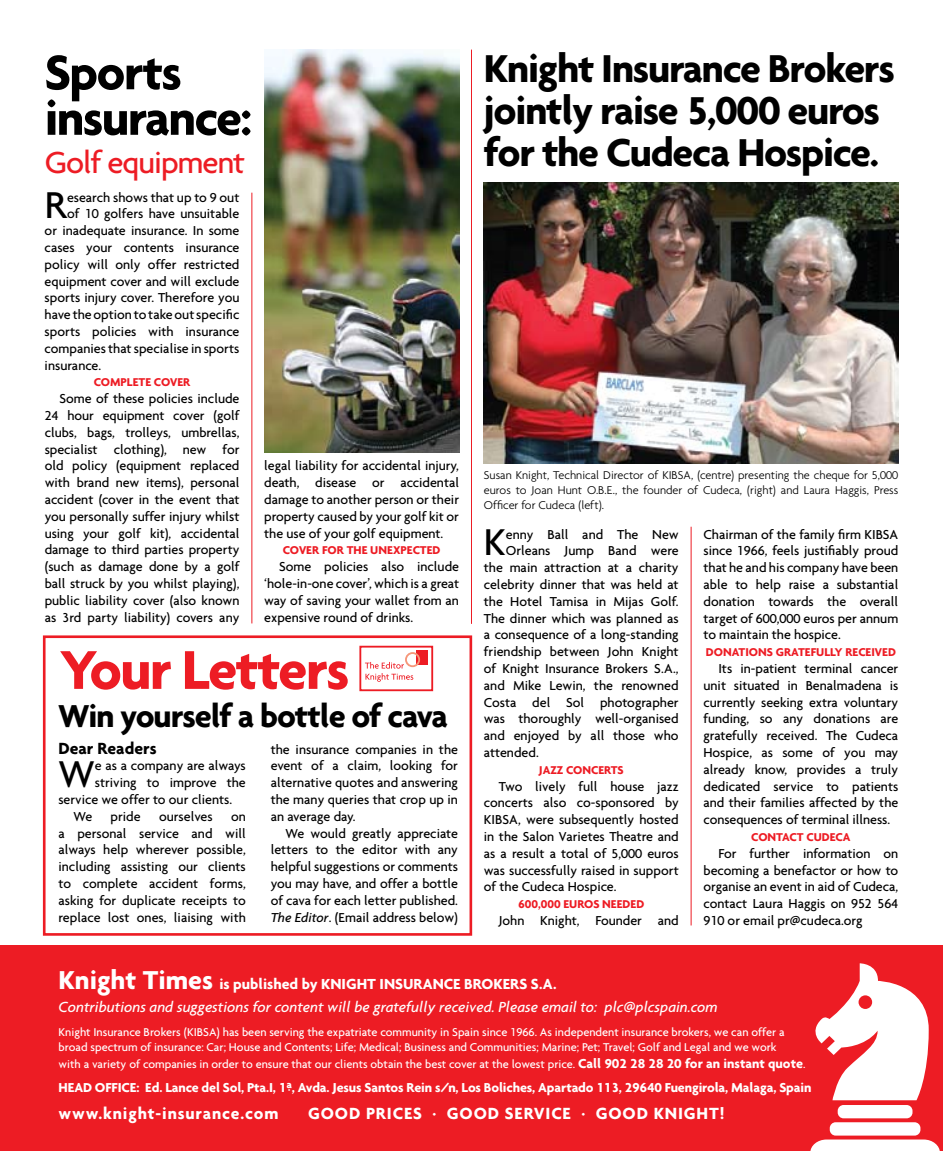
<style>
.page{position:relative;width:943px;height:1151px;background:#fff}
.page>*{position:absolute;margin:0;border:0;box-sizing:border-box;transform-origin:0 0}
.t1{font:700 58.98px "Agenda";letter-spacing:-.03em;color:#ed1c24}
.t2{font:700 52.15px/45.5px "Agenda";letter-spacing:-.03em;color:#000}
.t3{font:700 42px/42px "Agenda";letter-spacing:-.03em;color:#000}
.t4{font:500 40.25px "Agenda";color:#000}
.t5{font:700 34.3px "Agenda";letter-spacing:-.03em;color:#000}
.t6{font:500 32.9px "Agenda";letter-spacing:-.03em;color:#ed1c24}
.t7{font:700 17.5px "Agenda";letter-spacing:.05em;color:#fff}
.t8{font:700 17.5px "Agenda";color:#000}
.t9{font:italic 500 15.75px/22.8px "Agenda";color:#fff}
.t10{font:500 14px/16.8px "Agenda";color:#000;text-align:justify}
.t11{font:700 14px "Agenda";letter-spacing:-.01em;color:#fff}
.t12{font:500 12.25px/14.7px "Agenda";color:#fff}
.t13{font:300 12.25px/14.7px "Agenda";color:#000;text-align:justify}
.t14{font:700 12.25px "Agenda";color:#ed1c24}
.s1{font-style:italic}
.s2{font-weight:700;font-style:normal;font-size:28px}
.s3{font-weight:700;font-style:normal}
.s4{font-weight:700;font-size:14px}
</style>
<div class="page">
<div style="left:0;top:945px;width:943px;height:206px;background:#ed1c24"></div>
<svg style="left:810px;top:963px;width:129px;height:188px"></svg>
<hr style="left:251px;top:193px;width:1px;height:430px;background:#ed1c24">
<hr style="left:471px;top:50px;width:1px;height:574px;background:#ed1c24">
<hr style="left:690px;top:527px;width:1px;height:398px;background:#ed1c24">
<img style="left:264px;top:50px;width:195px;height:402px">
<div style="left:43px;top:635px;width:429px;height:301px;border:3px solid #ed1c24"></div>
<div style="left:359px;top:646px;width:74px;height:45px;border:2px solid #ed1c24"></div>
<svg style="left:365px;top:662px;width:48px;height:20px"></svg>
<div style="left:416px;top:650px;width:12px;height:15px;background:#ed1c24"></div>
<div style="left:405px;top:652px;width:15px;height:15px;border:2px solid #f69679;border-radius:50%"></div>
<img style="left:484px;top:182px;width:414px;height:281px">
<h2 class="t2" style="left:45px;top:48px;width:209px">Sports insurance:</h2>
<h3 class="t6" style="left:45px;top:143px;width:202px">Golf equipment</h3>
<h3 class="t4" style="left:45px;top:181px;width:24px">R</h3>
<p class="t10" style="left:67px;top:188px;width:174px">esearch shows that up to 9 out</p>
<p class="t10" style="left:67px;top:205px;width:174px">of 10 golfers have unsuitable</p>
<p class="t10" style="left:45px;top:222px;width:196px">or inadequate insurance. In some</p>
<p class="t10" style="left:45px;top:239px;width:196px">cases your contents insurance</p>
<p class="t10" style="left:45px;top:256px;width:196px">policy will only offer restricted</p>
<p class="t10" style="left:45px;top:272px;width:196px">equipment cover and will exclude</p>
<p class="t10" style="left:45px;top:289px;width:196px">sports injury cover. Therefore you</p>
<p class="t10" style="left:45px;top:306px;width:196px">have the option to take out specific</p>
<p class="t10" style="left:45px;top:323px;width:196px">sports policies with insurance</p>
<p class="t10" style="left:45px;top:340px;width:196px">companies that specialise in sports</p>
<p class="t10" style="left:45px;top:356px;width:58px">insurance.</p>
<p class="t14" style="left:94px;top:375px;width:46px">Complete</p>
<p class="t14" style="left:154px;top:375px;width:31px">cover</p>
<p class="t10" style="left:45px;top:390px;width:196px;text-indent:15px">Some of these policies include 24 hour equipment cover (golf clubs, bags, trolleys, umbrellas, specialist clothing), new for old policy (equipment replaced with brand new items), personal accident (cover in the event that you personally suffer injury whilst using your golf kit), accidental damage to third parties property (such as damage done by a golf ball struck by you whilst playing), public liability cover (also known as 3rd party liability) covers any</p>
<p class="t10" style="left:264px;top:457px;width:196px">legal liability for accidental injury, death, disease or accidental damage to another person or their property caused by your golf kit or the use of your golf equipment.</p>
<p class="t14" style="left:283px;top:543px;width:72px">cover for the</p>
<p class="t14" style="left:370px;top:543px;width:45px">unexpected</p>
<p class="t10" style="left:264px;top:558px;width:196px;text-indent:15px">Some policies also include ‘hole-in-one cover’, which is a great way of saving your wallet from an expensive round of drinks.</p>
<h1 class="t1" style="left:60px;top:634px;width:291px">Your Letters</h1>
<h3 class="t5" style="left:58px;top:694px;width:391px">Win yourself a bottle of cava</h3>
<p class="t8" style="left:58px;top:737px;width:100px">Dear Readers</p>
<h3 class="t4" style="left:58px;top:750px;width:38px">W</h3>
<p class="t10" style="left:95px;top:757px;width:153px">e as a company are always</p>
<p class="t10" style="left:95px;top:774px;width:153px">striving to improve the</p>
<p class="t10" style="left:58px;top:791px;width:175px">service we offer to our clients.</p>
<p class="t10" style="left:73px;top:808px;width:20px">We</p>
<p class="t10" style="left:111px;top:808px;width:32px">pride</p>
<p class="t10" style="left:159px;top:808px;width:55px">ourselves</p>
<p class="t10" style="left:58px;top:808px;width:189px;text-indent:172px">on a personal service and will always help wherever possible, including assisting our clients to complete accident forms, asking for duplicate receipts to replace lost ones, liaising with</p>
<p class="t10" style="left:271px;top:740px;width:189px">the insurance companies in the event of a claim, looking for alternative quotes and answering the many queries that crop up in an average day.</p>
<p class="t10" style="left:271px;top:824px;width:189px;text-indent:15px">We would greatly appreciate letters to the editor with any helpful suggestions or comments you may have, and offer a bottle of cava for each letter published.<br><span class="s1">The Editor</span>. (Email address below)</p>
<h3 class="t3" style="left:484px;top:46px;width:413px">Knight Insurance Brokers jointly raise 5,000 euros for the Cudeca Hospice.</h3>
<p class="t13" style="left:484px;top:468px;width:416px">Susan Knight, Technical Director of KIBSA, (centre) presenting the cheque for 5,000 euros to Joan Hunt O.B.E., the founder of Cudeca, (right) and Laura Haggis, Press Officer for Cudeca (left).</p>
<h3 class="t4" style="left:484px;top:518px;width:23px">K</h3>
<p class="t10" style="left:506px;top:525px;width:174px">enny Ball and The New</p>
<p class="t10" style="left:506px;top:542px;width:174px">Orleans Jump Band were</p>
<p class="t10" style="left:484px;top:559px;width:196px">the main attraction at a charity</p>
<p class="t10" style="left:484px;top:576px;width:196px">celebrity dinner that was held at</p>
<p class="t10" style="left:484px;top:593px;width:196px">the Hotel Tamisa in Mijas Golf.</p>
<p class="t10" style="left:484px;top:609px;width:196px">The dinner which was planned as</p>
<p class="t10" style="left:484px;top:626px;width:196px">a consequence of a long-standing</p>
<p class="t10" style="left:484px;top:643px;width:196px">friendship between John Knight</p>
<p class="t10" style="left:484px;top:660px;width:196px">of Knight Insurance Brokers S.A.,</p>
<p class="t10" style="left:484px;top:677px;width:196px">and Mike Lewin, the renowned</p>
<p class="t10" style="left:484px;top:693px;width:196px">Costa del Sol photographer</p>
<p class="t10" style="left:484px;top:710px;width:196px">was thoroughly well-organised</p>
<p class="t10" style="left:484px;top:727px;width:196px">and enjoyed by all those who</p>
<p class="t10" style="left:484px;top:744px;width:56px">attended.</p>
<p class="t14" style="left:539px;top:762px;width:36px">jazz concerts</p>
<p class="t10" style="left:484px;top:777px;width:196px;text-indent:15px">Two lively full house jazz concerts also co-sponsored by KIBSA, were subsequently hosted in the Salon Varietes Theatre and as a result a total of 5,000 euros was successfully raised in support of the Cudeca Hospice.</p>
<p class="t14" style="left:518px;top:897px;width:68px">600,000 euros</p>
<p class="t14" style="left:602px;top:897px;width:8px">needed</p>
<p class="t10" style="left:499px;top:912px;width:181px">John Knight, Founder and</p>
<p class="t10" style="left:703px;top:525px;width:196px">Chairman of the family firm KIBSA since 1966, feels justifiably proud that he and his company have been able to help raise a substantial donation towards the overall target of 600,000 euros per annum to maintain the hospice.</p>
<p class="t14" style="left:706px;top:645px;width:9px">donations</p>
<p class="t14" style="left:775px;top:645px;width:8px">grate</p>
<p class="t14" style="left:810px;top:645px;width:42px">fully recei</p>
<p class="t14" style="left:874px;top:645px;width:15px">ved</p>
<p class="t10" style="left:703px;top:660px;width:196px;text-indent:15px">Its in-patient terminal cancer unit situated in Benalmadena is currently seeking extra voluntary funding, so any donations are gratefully received. The Cudeca Hospice, as some of you may already know, provides a truly dedicated service to patients and their families affected by the consequences of terminal illness.</p>
<p class="t14" style="left:751px;top:830px;width:9px">contact</p>
<p class="t14" style="left:806px;top:830px;width:24px">cudeca</p>
<p class="t10" style="left:703px;top:845px;width:196px;text-indent:15px">For further information on becoming a benefactor or how to organise an event in aid of Cudeca, contact Laura Haggis on 952 564<br>910 or email pr@cudeca.org</p>
<p class="t9" style="left:58px;top:972px;width:660px"><span class="s2">Knight Times</span> <span class="s3">is published by KNIGHT INSURANCE BROKERS S.A.<br></span>Contributions and suggestions for content will be gratefully received. Please email to: plc@plcspain.com</p>
<p class="t12" style="left:59px;top:1025px;width:727px">Knight Insurance Brokers (KIBSA) has been serving the expatriate community in Spain since 1966. As independent insurance brokers, we can offer a broad spectrum of insurance: Car; House and Contents; Life; Medical; Business and Communities; Marine; Pet; Travel; Golf and Legal and we work</p>
<p class="t12" style="left:59px;top:1056px;width:748px">with a variety of companies in order to ensure that our clients obtain the best cover at the lowest price. <span class="s4">Call 902 28 28 20 for an instant quote</span>.</p>
<p class="t11" style="left:59px;top:1079px;width:754px">HEAD OFFICE: Ed. Lance del Sol, Pta.I, 1ª, Avda. Jesus Santos Rein s/n, Los Boliches, Apartado 113, 29640 Fuengirola, Malaga, Spain</p>
<p class="t7" style="left:59px;top:1102px;width:221px">www.knight-insurance.com</p>
<p class="t7" style="left:308px;top:1102px;width:418px">GOOD PRICES · GOOD SERVICE · GOOD KNIGHT!</p>
</div>
